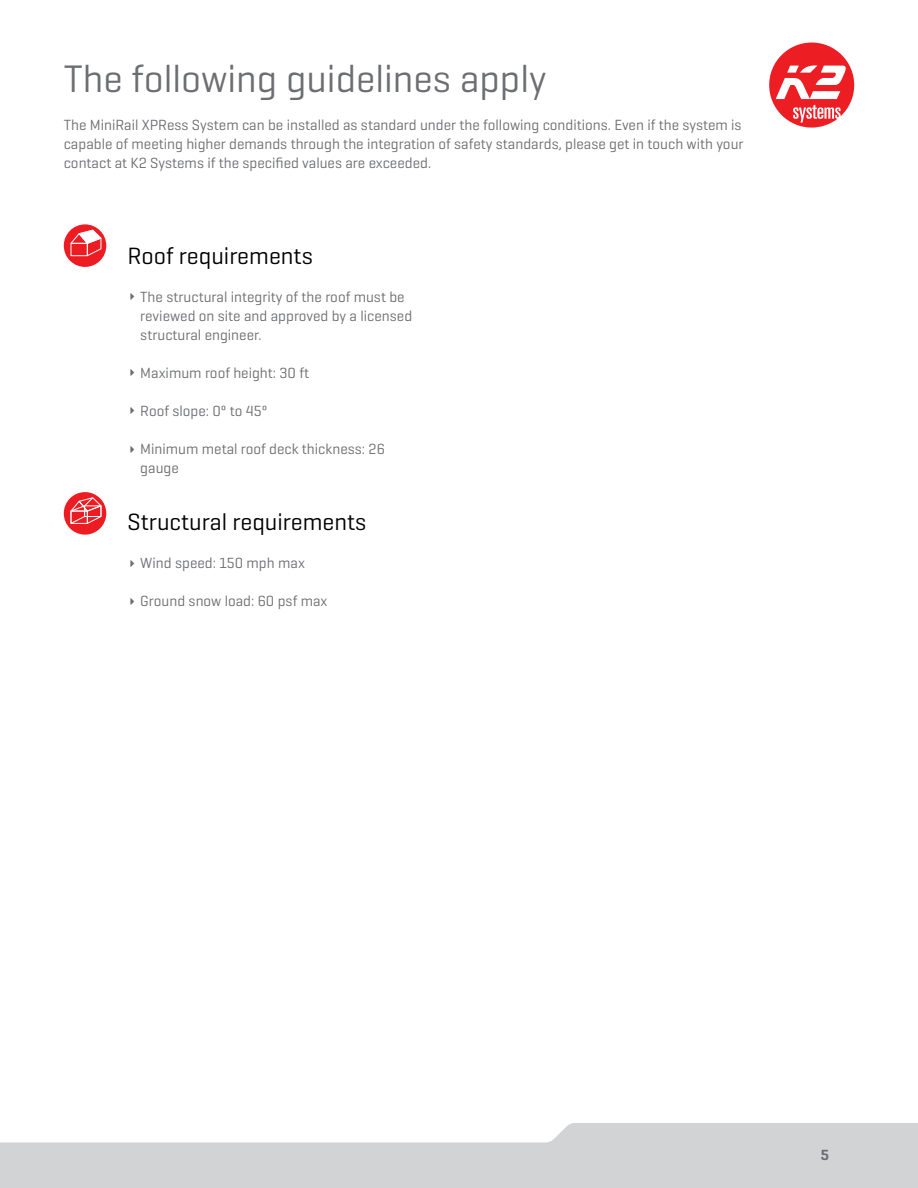
<style>
.page{position:relative;width:918px;height:1188px;background:#fff}
.page>*{position:absolute;margin:0;border:0;box-sizing:border-box;transform-origin:0 0}
.t1{font:39px "K2 Geogrotesque";color:#6d6e71}
.t2{font:24px "K2 Geogrotesque";color:#000}
.t3{font:15px/19px "K2 Geogrotesque";color:#6d6e71}
.t4{font:600 15px "K2 Geogrotesque";color:#6d6e71}
</style>
<div class="page">
<svg style="left:0;top:1123px;width:918px;height:65px;fill:#d1d3d4"></svg>
<svg style="left:769px;top:43px;width:85px;height:85px"></svg>
<div style="left:64px;top:224px;width:42px;height:43px;background:#ed1c23;border-radius:50%"></div>
<svg style="left:69px;top:229px;width:33px;height:28px"></svg>
<div style="left:64px;top:492px;width:42px;height:43px;background:#ed1c23;border-radius:50%"></div>
<svg style="left:69px;top:497px;width:33px;height:27px"></svg>
<h1 class="t1" style="left:64px;top:54px;width:484px">The following guidelines apply</h1>
<p class="t3" style="left:64px;top:115px;width:681px">The MiniRail XPRess System can be installed as standard under the following conditions. Even if the system is capable of meeting higher demands through the integration of safety standards, please get in touch with your contact at K2 Systems if the specified values are exceeded.</p>
<h2 class="t2" style="left:128px;top:240px;width:187px">Roof requirements</h2>
<p class="t3" style="left:140px;top:287px;width:273px">The structural integrity of the roof must be reviewed on site and approved by a licensed structural engineer.</p>
<p class="t3" style="left:140px;top:363px;width:170px">Maximum roof height: 30 ft</p>
<p class="t3" style="left:140px;top:401px;width:129px">Roof slope: 0º to 45º</p>
<p class="t3" style="left:140px;top:439px;width:246px">Minimum metal roof deck thickness: 26 gauge</p>
<h2 class="t2" style="left:128px;top:507px;width:240px">Structural requirements</h2>
<p class="t3" style="left:140px;top:553px;width:166px">Wind speed: 150 mph max</p>
<p class="t3" style="left:140px;top:591px;width:189px">Ground snow load: 60 psf max</p>
<p class="t4" style="left:821px;top:1146px;width:10px">5</p>
</div>
